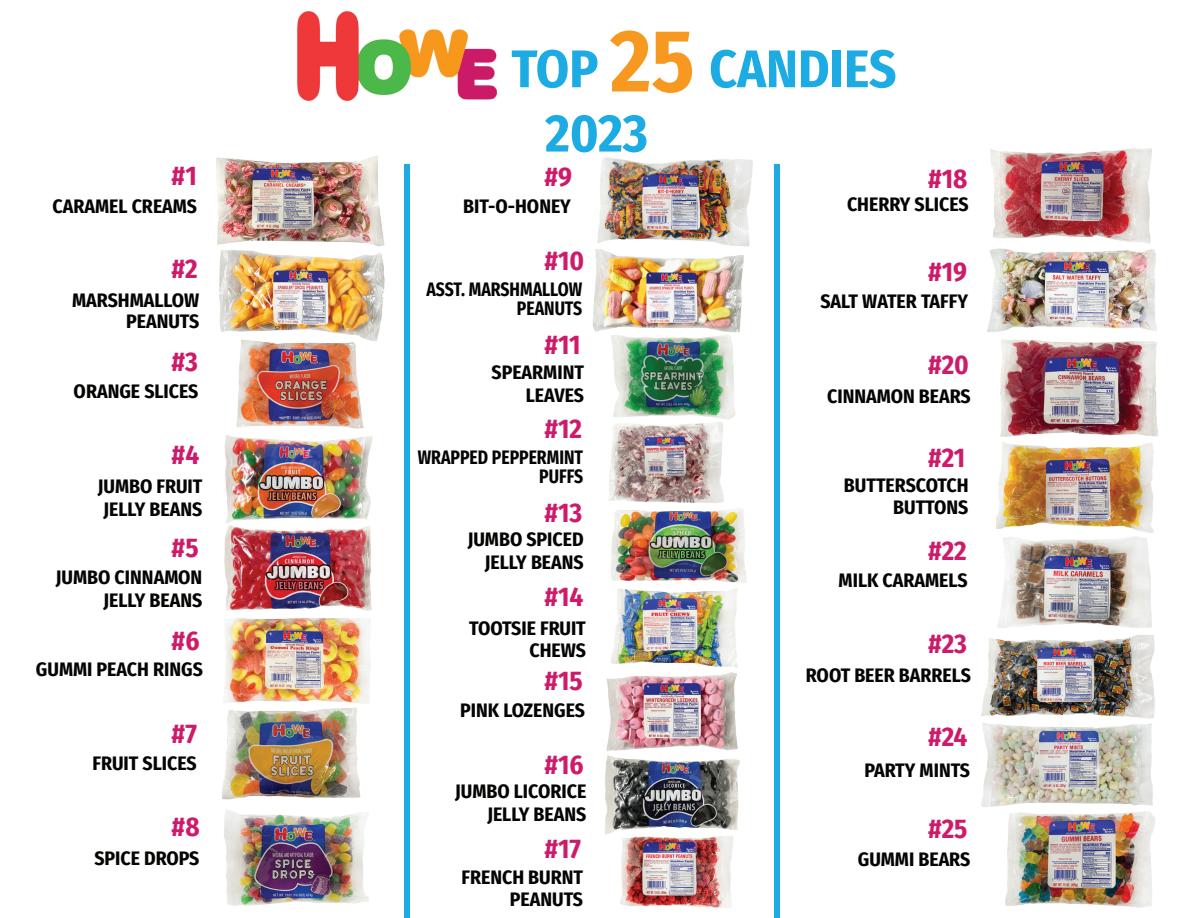
<style>
.page{position:relative;width:1188px;height:918px;background:#fff}
.page>*{position:absolute;margin:0;border:0;box-sizing:border-box;transform-origin:0 0}
.t1{font:700 88.35px "Fira Sans Condensed";color:#f79820}
.t2{font:700 53.1px "Fira Sans Condensed";color:#1cabe2}
.t3{font:700 27px "Fira Sans Condensed";color:#cd1b69}
.t4{font:700 19.5px/22.5px "Fira Sans Condensed";color:#040503;text-align:right}
.t5{font:700 19.5px/19.4px "Fira Sans Condensed";color:#040503;text-align:right;scale:.9 1}
</style>
<div class="page">
<div style="left:405px;top:165px;width:5px;height:753px;background:#1cabe2"></div>
<div style="left:774px;top:165px;width:6px;height:753px;background:#1cabe2"></div>
<img style="left:297px;top:11px;width:200px;height:90px">
<img style="left:999px;top:458px;width:154px;height:50px">
<img style="left:611px;top:334px;width:124px;height:78px">
<img style="left:224px;top:821px;width:145px;height:85px">
<img style="left:990px;top:148px;width:162px;height:54px">
<img style="left:1005px;top:831px;width:148px;height:77px">
<img style="left:597px;top:157px;width:156px;height:90px">
<img style="left:996px;top:508px;width:158px;height:101px">
<img style="left:620px;top:836px;width:113px;height:72px">
<img style="left:987px;top:609px;width:168px;height:77px">
<img style="left:609px;top:412px;width:126px;height:63px">
<img style="left:981px;top:686px;width:174px;height:145px">
<img style="left:611px;top:608px;width:127px;height:60px">
<img style="left:222px;top:715px;width:147px;height:106px">
<img style="left:1000px;top:363px;width:158px;height:95px">
<img style="left:605px;top:755px;width:135px;height:80px">
<img style="left:219px;top:270px;width:166px;height:71px">
<img style="left:592px;top:249px;width:152px;height:84px">
<img style="left:224px;top:534px;width:147px;height:55px">
<img style="left:224px;top:436px;width:149px;height:98px">
<img style="left:609px;top:475px;width:138px;height:133px">
<img style="left:606px;top:672px;width:132px;height:79px">
<img style="left:219px;top:327px;width:153px;height:112px">
<img style="left:224px;top:589px;width:148px;height:126px">
<img style="left:987px;top:202px;width:170px;height:161px">
<img style="left:216px;top:155px;width:169px;height:115px">
<h3 class="t3" style="left:172px;top:153px;width:27px">#1</h3>
<h1 class="t1" style="left:610px;top:-13px;width:86px">25</h1>
<h2 class="t2" style="left:545px;top:89px;width:104px">2023</h2>
<h3 class="t3" style="left:544px;top:154px;width:29px">#9</h3>
<h2 class="t2" style="left:511px;top:24px;width:88px">TOP</h2>
<h2 class="t2" style="left:709px;top:24px;width:189px">CANDIES</h2>
<h3 class="t3" style="left:928px;top:156px;width:41px">#18</h3>
<p class="t4" style="left:53px;top:193px;width:146px">CARAMEL CREAMS</p>
<p class="t4" style="left:463px;top:193px;width:109px">BIT-O-HONEY</p>
<p class="t4" style="left:847px;top:192px;width:123px">CHERRY SLICES</p>
<h3 class="t3" style="left:172px;top:246px;width:28px">#2</h3>
<p class="t4" style="left:72px;top:289px;width:129px;line-height:21px">MARSHMALLOW<br>PEANUTS</p>
<h3 class="t3" style="left:544px;top:238px;width:41px">#10</h3>
<p class="t5" style="left:426px;top:278px;width:175px">ASST. MARSHMALLOW<br>PEANUTS</p>
<h3 class="t3" style="left:928px;top:249px;width:41px">#19</h3>
<p class="t4" style="left:821px;top:289px;width:149px">SALT WATER TAFFY</p>
<h3 class="t3" style="left:172px;top:339px;width:28px">#3</h3>
<p class="t4" style="left:74px;top:379px;width:126px">ORANGE SLICES</p>
<h3 class="t3" style="left:544px;top:322px;width:38px">#11</h3>
<p class="t4" style="left:491px;top:360px;width:94px">SPEARMINT<br>LEAVES</p>
<h3 class="t3" style="left:928px;top:342px;width:42px">#20</h3>
<p class="t4" style="left:827px;top:384px;width:145px">CINNAMON BEARS</p>
<h3 class="t3" style="left:544px;top:406px;width:39px">#12</h3>
<h3 class="t3" style="left:172px;top:432px;width:29px">#4</h3>
<p class="t4" style="left:98px;top:474px;width:106px;text-align:left">JUMBO FRUIT<br>JELLY BEANS</p>
<p class="t5" style="left:418px;top:446px;width:185px">WRAPPED PEPPERMINT<br>PUFFS</p>
<h3 class="t3" style="left:544px;top:490px;width:39px">#13</h3>
<h3 class="t3" style="left:928px;top:435px;width:39px">#21</h3>
<p class="t4" style="left:844px;top:472px;width:126px">BUTTERSCOTCH<br>BUTTONS</p>
<h3 class="t3" style="left:172px;top:525px;width:28px">#5</h3>
<p class="t4" style="left:56px;top:565px;width:148px">JUMBO CINNAMON<br>JELLY BEANS</p>
<p class="t4" style="left:468px;top:527px;width:118px">JUMBO SPICED<br>JELLY BEANS</p>
<h3 class="t3" style="left:544px;top:574px;width:41px">#14</h3>
<h3 class="t3" style="left:928px;top:528px;width:40px">#22</h3>
<p class="t4" style="left:839px;top:568px;width:131px">MILK CARAMELS</p>
<h3 class="t3" style="left:172px;top:618px;width:29px">#6</h3>
<p class="t4" style="left:469px;top:615px;width:118px">TOOTSIE FRUIT<br>CHEWS</p>
<h3 class="t3" style="left:928px;top:621px;width:40px">#23</h3>
<p class="t4" style="left:36px;top:656px;width:168px">GUMMI PEACH RINGS</p>
<h3 class="t3" style="left:544px;top:658px;width:40px">#15</h3>
<p class="t4" style="left:806px;top:663px;width:166px">ROOT BEER BARRELS</p>
<p class="t4" style="left:460px;top:698px;width:126px">PINK LOZENGES</p>
<h3 class="t3" style="left:172px;top:711px;width:27px">#7</h3>
<h3 class="t3" style="left:928px;top:714px;width:41px">#24</h3>
<p class="t4" style="left:93px;top:750px;width:106px">FRUIT SLICES</p>
<h3 class="t3" style="left:544px;top:742px;width:41px">#16</h3>
<p class="t4" style="left:865px;top:757px;width:107px">PARTY MINTS</p>
<h3 class="t3" style="left:172px;top:804px;width:29px">#8</h3>
<p class="t4" style="left:94px;top:846px;width:107px">SPICE DROPS</p>
<p class="t4" style="left:455px;top:779px;width:133px">JUMBO LICORICE<br>JELLY BEANS</p>
<h3 class="t3" style="left:544px;top:826px;width:38px">#17</h3>
<h3 class="t3" style="left:928px;top:807px;width:41px">#25</h3>
<p class="t4" style="left:858px;top:847px;width:114px">GUMMI BEARS</p>
<p class="t4" style="left:461px;top:864px;width:123px">FRENCH BURNT<br>PEANUTS</p>
</div>
